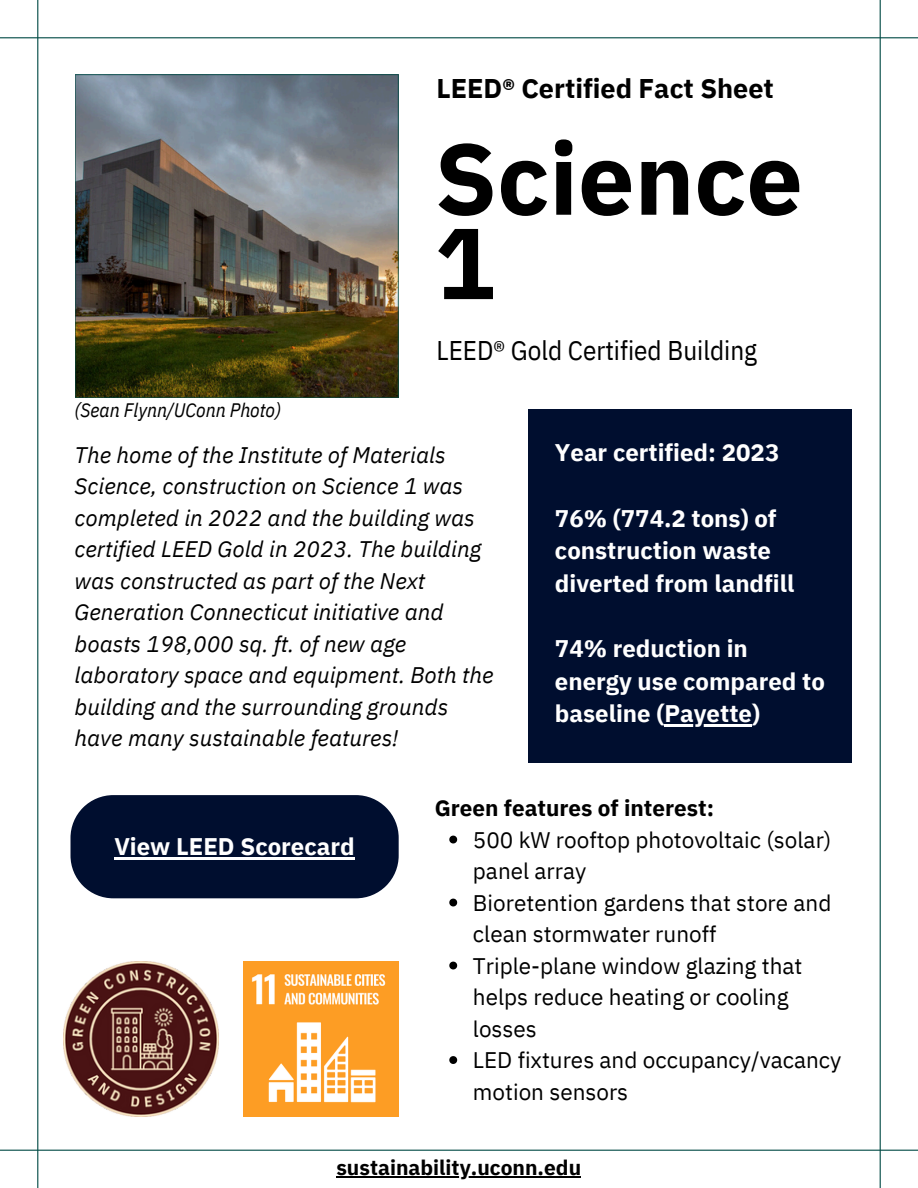
<style>
.page{position:relative;width:918px;height:1188px;background:#fff}
.page>*{position:absolute;margin:0;border:0;box-sizing:border-box;transform-origin:0 0}
.t1{font:700 100.5px/84.3px "IBM Plex Sans";color:#000}
.t2{font:27px "IBM Plex Sans Cond";color:#000}
.t3{font:700 27px "IBM Plex Sans";color:#000}
.t4{font:700 24px/32.7px "IBM Plex Sans";color:#fff}
.t5{font:italic 22.5px/31.5px "IBM Plex Sans";color:#000}
.t6{font:22.5px/31.5px "IBM Plex Sans";color:#000}
.t7{font:700 22.5px "IBM Plex Sans";color:#000}
.t8{font:700 21px "IBM Plex Sans";color:#000}
.t9{font:italic 19.5px "IBM Plex Sans Cond";color:#000}
</style>
<div class="page">
<hr style="left:0;top:37px;width:918px;height:1px;background:#004a44">
<hr style="left:37px;top:0;width:1px;height:1188px;background:#004a44">
<hr style="left:880px;top:0;width:1px;height:1188px;background:#004a44">
<hr style="left:0;top:1150px;width:918px;height:1px;background:#004a44">
<img style="left:75px;top:74px;width:324px;height:324px">
<div style="left:528px;top:410px;width:324px;height:353px;background:#000e2f"></div>
<img style="left:244px;top:962px;width:155px;height:155px">
<img style="left:63px;top:962px;width:156px;height:155px">
<div style="left:71px;top:795px;width:328px;height:103px;background:#000e2f"></div>
<hr style="left:114px;top:857px;width:241px;height:2px;background:#fff">
<hr style="left:664px;top:725px;width:88px;height:2px;background:#fff">
<hr style="left:336px;top:1176px;width:245px;height:1px;background:#000">
<svg style="left:449px;top:836px;width:8px;height:7px"></svg>
<svg style="left:449px;top:899px;width:8px;height:7px"></svg>
<svg style="left:449px;top:962px;width:8px;height:7px"></svg>
<svg style="left:449px;top:1056px;width:8px;height:8px"></svg>
<p class="t3" style="left:437px;top:70px;width:339px">LEED® Certified Fact Sheet</p>
<p class="t1" style="left:435px;top:135px;width:370px">Science<br>1</p>
<h4 class="t9" style="left:74px;top:397px;width:208px">(Sean Flynn/UConn Photo)</h4>
<h4 class="t2" style="left:437px;top:332px;width:322px">LEED® Gold Certified Building</h4>
<p class="t5" style="left:74px;top:439px;width:421px">The home of the Institute of Materials Science, construction on Science 1 was completed in 2022 and the building was certified LEED Gold in 2023. The building was constructed as part of the Next Generation Connecticut initiative and boasts 198,000 sq. ft. of new age laboratory space and equipment. Both the building and the surrounding grounds have many sustainable features!</p>
<h4 class="t4" style="left:555px;top:436px;width:226px">Year certified: 2023</h4>
<h5 class="t4" style="left:555px;top:501px;width:241px">76% (774.2 tons) of construction waste diverted from landfill</h5>
<h4 class="t4" style="left:555px;top:632px;width:272px">74% reduction in energy use compared to baseline (Payette)</h4>
<p class="t4" style="left:114px;top:829px;width:242px">View LEED Scorecard</p>
<p class="t7" style="left:435px;top:793px;width:281px">Green features of interest:</p>
<h5 class="t6" style="left:473px;top:824px;width:360px">500 kW rooftop photovoltaic (solar) panel array</h5>
<p class="t6" style="left:473px;top:887px;width:360px">Bioretention gardens that store and clean stormwater runoff</p>
<p class="t6" style="left:473px;top:950px;width:331px">Triple-plane window glazing that helps reduce heating or cooling losses</p>
<h6 class="t6" style="left:473px;top:1044px;width:370px">LED fixtures and occupancy/vacancy motion sensors</h6>
<p class="t8" style="left:336px;top:1153px;width:246px">sustainability.uconn.edu</p>
</div>
